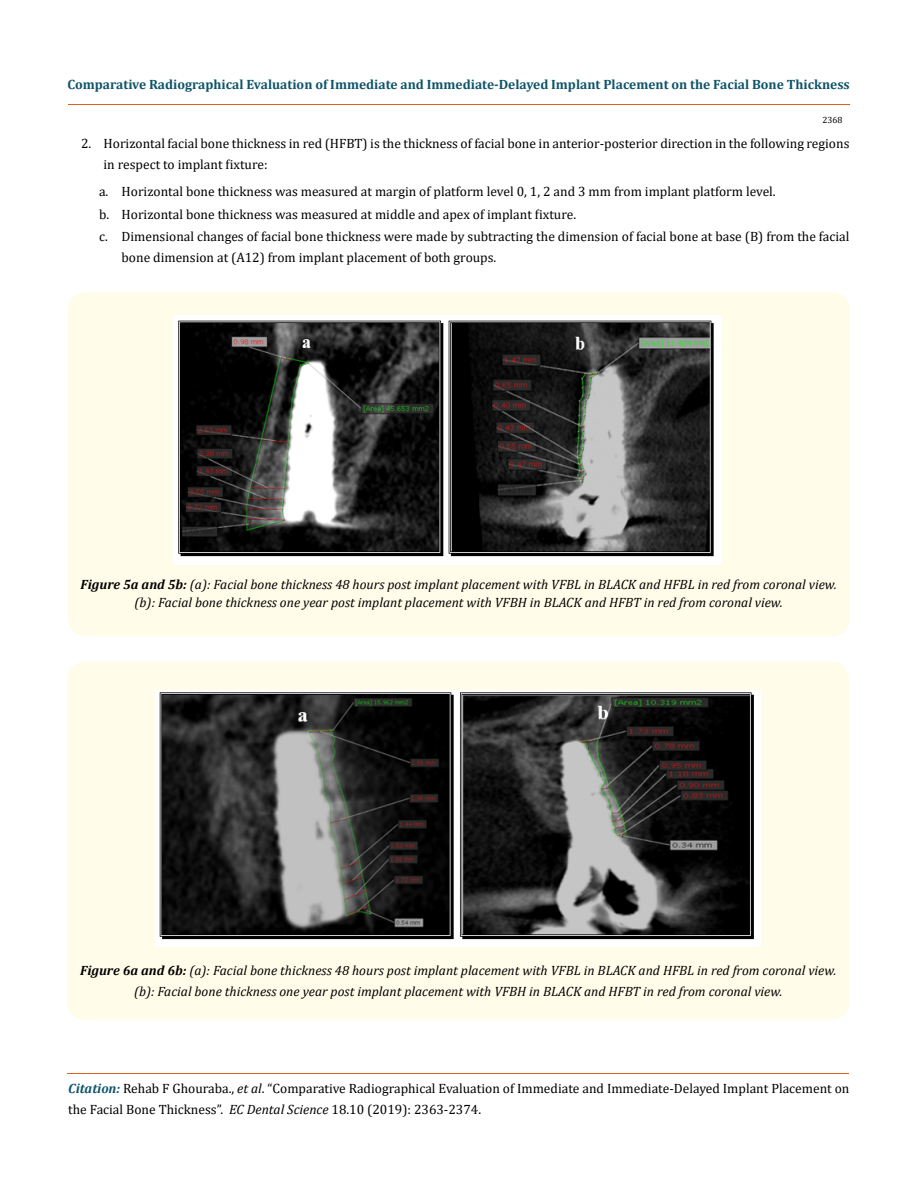
<style>
.page{position:relative;width:917px;height:1190px;background:#fff}
.page>*{position:absolute;margin:0;border:0;box-sizing:border-box;transform-origin:0 0}
.t1{font:13.5px/21px "Cambria";color:#000}
.t2{font:italic 13.5px/18px "Cambria";color:#000;text-align:center}
.t3{font:700 13.5px "Cambria";color:#0e546a}
.t4{font:9px "Cambria";color:#000}
.s1{font-weight:700}
.s2{font-weight:700;font-style:italic;color:#0e546a}
.s3{font-style:italic}
</style>
<div class="page">
<hr style="left:68px;top:105px;width:781px;height:1px;background:#e05d1a">
<hr style="left:67px;top:1073px;width:782px;height:1px;background:#e05d1a">
<div style="left:68px;top:292px;width:781px;height:344px;background:#fffde9;border-radius:18px"></div>
<img style="left:173px;top:315px;width:548px;height:249px">
<div style="left:67px;top:662px;width:782px;height:357px;background:#fffde9;border-radius:18px"></div>
<img style="left:155px;top:690px;width:605px;height:256px">
<p class="t3" style="left:68px;top:75px;width:783px">Comparative Radiographical Evaluation of Immediate and Immediate-Delayed Implant Placement on the Facial Bone Thickness</p>
<p class="t4" style="left:822px;top:114px;width:21px">2368</p>
<p class="t1" style="left:104px;top:133px;width:747px;text-indent:-23px">2. Horizontal facial bone thickness in red (HFBT) is the thickness of facial bone in anterior-posterior direction in the following regions in respect to implant fixture:</p>
<p class="t1" style="left:99px;top:180px;width:752px;line-height:22.5px">a. Horizontal bone thickness was measured at margin of platform level 0, 1, 2 and 3 mm from implant platform level.<br>b. Horizontal bone thickness was measured at middle and apex of implant fixture.<br>c. Dimensional changes of facial bone thickness were made by subtracting the dimension of facial bone at base (B) from the facial</p>
<p class="t1" style="left:122px;top:247px;width:376px">bone dimension at (A12) from implant placement of both groups.</p>
<p class="t2" style="left:81px;top:575px;width:757px"><span class="s1">Figure 5a and 5b:</span> (a): Facial bone thickness 48 hours post implant placement with VFBL in BLACK and HFBL in red from coronal view. (b): Facial bone thickness one year post implant placement with VFBH in BLACK and HFBT in red from coronal view.</p>
<p class="t2" style="left:80px;top:959px;width:757px;line-height:21px"><span class="s1">Figure 6a and 6b:</span> (a): Facial bone thickness 48 hours post implant placement with VFBL in BLACK and HFBL in red from coronal view. (b): Facial bone thickness one year post implant placement with VFBH in BLACK and HFBT in red from coronal view.</p>
<p class="t1" style="left:68px;top:1077px;width:782px"><span class="s2">Citation:</span> Rehab F Ghouraba., <span class="s3">et al</span>. “Comparative Radiographical Evaluation of Immediate and Immediate-Delayed Implant Placement on the Facial Bone Thickness”. <span class="s3">EC Dental Science</span> 18.10 (2019): 2363-2374.</p>
</div>
